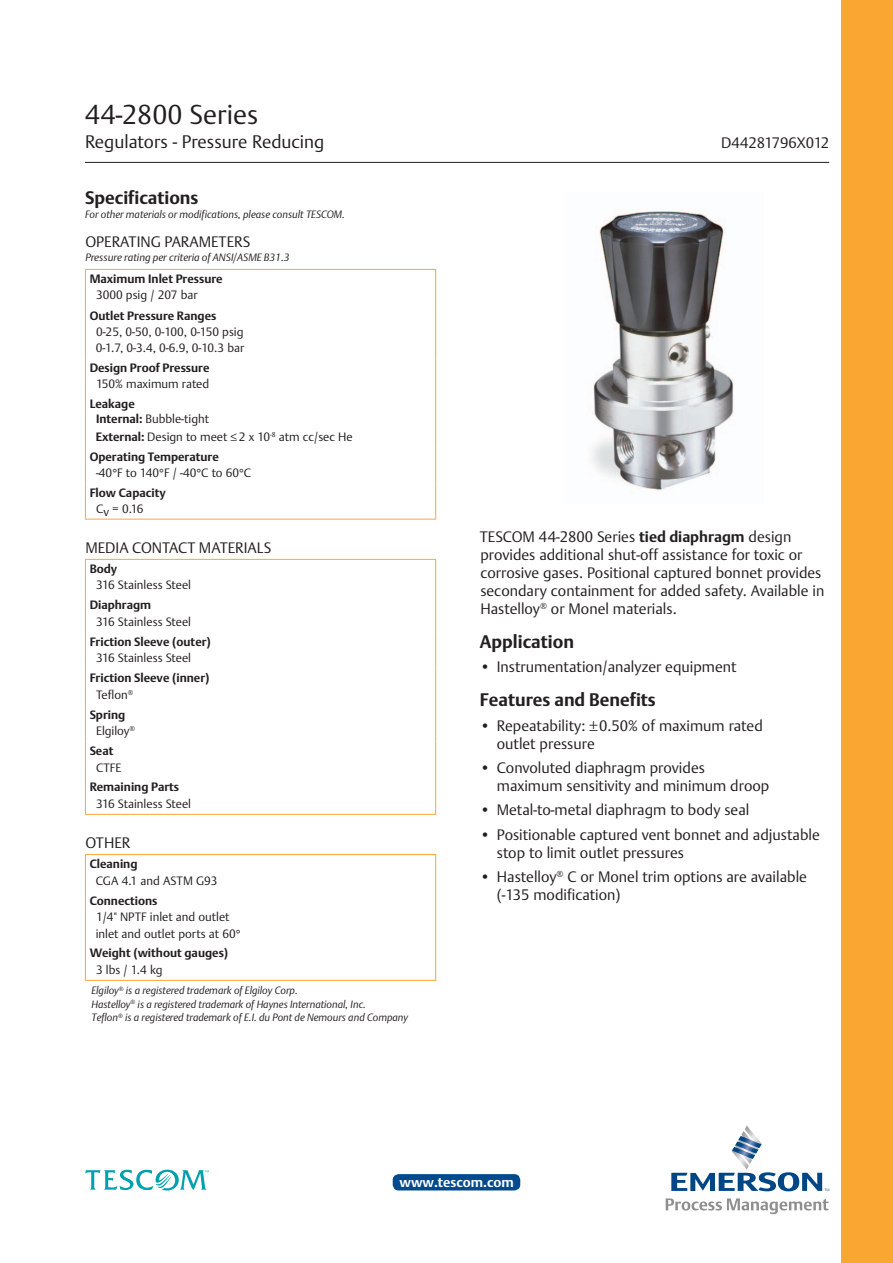
<style>
.page{position:relative;width:893px;height:1263px;background:#fff}
.page>*{position:absolute;margin:0;border:0;box-sizing:border-box;transform-origin:0 0}
.t1{font:300 27px "DTL Argo T";color:#231f20}
.t2{font:700 18px "DTL Argo T";color:#231f20}
.t3{font:300 18px "DTL Argo T";color:#231f20}
.t4{font:300 15px/18px "DTL Argo T";color:#231f20}
.t5{font:700 13.5px "DTL Argo T";color:#fff}
.t6{font:300 12px/16.5px "DTL Argo T";color:#231f20}
.t7{font:700 12px "DTL Argo T";color:#231f20}
.t8{font:italic 10.5px/13.5px "DTL Argo T Light";color:#231f20}
.s1{font-weight:700}
</style>
<div class="page">
<div style="left:842px;top:0;width:51px;height:1263px;background:#faa633"></div>
<hr style="left:85px;top:162px;width:744px;height:1px;background:#231f20">
<hr style="left:85px;top:269px;width:351px;height:1px;background:#faa633">
<hr style="left:85px;top:270px;width:1px;height:36px;background:#faa633">
<hr style="left:435px;top:270px;width:1px;height:36px;background:#faa633">
<hr style="left:85px;top:306px;width:1px;height:52px;background:#faa633">
<hr style="left:435px;top:306px;width:1px;height:52px;background:#faa633">
<hr style="left:85px;top:358px;width:1px;height:36px;background:#faa633">
<hr style="left:435px;top:358px;width:1px;height:36px;background:#faa633">
<hr style="left:85px;top:394px;width:1px;height:54px;background:#faa633">
<hr style="left:435px;top:394px;width:1px;height:54px;background:#faa633">
<hr style="left:85px;top:448px;width:1px;height:35px;background:#faa633">
<hr style="left:435px;top:448px;width:1px;height:35px;background:#faa633">
<hr style="left:85px;top:483px;width:1px;height:36px;background:#faa633">
<hr style="left:435px;top:483px;width:1px;height:36px;background:#faa633">
<hr style="left:85px;top:519px;width:351px;height:1px;background:#faa633">
<hr style="left:85px;top:559px;width:351px;height:1px;background:#faa633">
<hr style="left:85px;top:560px;width:1px;height:36px;background:#faa633">
<hr style="left:435px;top:560px;width:1px;height:36px;background:#faa633">
<hr style="left:85px;top:596px;width:1px;height:36px;background:#faa633">
<hr style="left:435px;top:596px;width:1px;height:36px;background:#faa633">
<hr style="left:85px;top:632px;width:1px;height:37px;background:#faa633">
<hr style="left:435px;top:632px;width:1px;height:37px;background:#faa633">
<hr style="left:85px;top:669px;width:1px;height:36px;background:#faa633">
<hr style="left:435px;top:669px;width:1px;height:36px;background:#faa633">
<hr style="left:85px;top:705px;width:1px;height:36px;background:#faa633">
<hr style="left:435px;top:705px;width:1px;height:36px;background:#faa633">
<hr style="left:85px;top:741px;width:1px;height:37px;background:#faa633">
<hr style="left:435px;top:741px;width:1px;height:37px;background:#faa633">
<hr style="left:85px;top:778px;width:1px;height:36px;background:#faa633">
<hr style="left:435px;top:778px;width:1px;height:36px;background:#faa633">
<hr style="left:85px;top:814px;width:351px;height:1px;background:#faa633">
<hr style="left:85px;top:854px;width:351px;height:1px;background:#faa633">
<hr style="left:85px;top:855px;width:1px;height:36px;background:#faa633">
<hr style="left:435px;top:855px;width:1px;height:36px;background:#faa633">
<hr style="left:85px;top:891px;width:1px;height:53px;background:#faa633">
<hr style="left:435px;top:891px;width:1px;height:53px;background:#faa633">
<hr style="left:85px;top:944px;width:1px;height:36px;background:#faa633">
<hr style="left:435px;top:944px;width:1px;height:36px;background:#faa633">
<hr style="left:85px;top:980px;width:351px;height:1px;background:#faa633">
<img style="left:591px;top:211px;width:143px;height:280px">
<svg style="left:671px;top:1125px;width:158px;height:66px"></svg>
<svg style="left:666px;top:1198px;width:162px;height:16px"></svg>
<svg style="left:85px;top:1170px;width:124px;height:20px"></svg>
<div style="left:393px;top:1174px;width:127px;height:16px;background:#004a8d;border-radius:6px"></div>
<p class="t1" style="left:85px;top:98px;width:175px">44-2800 Series</p>
<p class="t3" style="left:85px;top:131px;width:241px">Regulators - Pressure Reducing</p>
<p class="t4" style="left:721px;top:133px;width:109px">D44281796X012</p>
<p class="t2" style="left:85px;top:187px;width:115px">Specifications</p>
<p class="t8" style="left:85px;top:207px;width:261px">For other materials or modifications, please consult TESCOM.</p>
<p class="t4" style="left:85px;top:233px;width:166px">OPERATING PARAMETERS</p>
<p class="t8" style="left:85px;top:250px;width:206px">Pressure rating per criteria of ANSI/ASME B31.3</p>
<p class="t7" style="left:90px;top:272px;width:135px">Maximum Inlet Pressure</p>
<p class="t6" style="left:96px;top:287px;width:103px">3000 psig / 207 bar</p>
<p class="t7" style="left:90px;top:308px;width:128px">Outlet Pressure Ranges</p>
<p class="t6" style="left:96px;top:324px;width:150px;line-height:15.8px">0-25, 0-50, 0-100, 0-150 psig<br>0-1.7, 0-3.4, 0-6.9, 0-10.3 bar</p>
<p class="t7" style="left:90px;top:361px;width:121px">Design Proof Pressure</p>
<p class="t6" style="left:96px;top:375px;width:115px">150% maximum rated</p>
<p class="t7" style="left:90px;top:396px;width:47px">Leakage</p>
<p class="t6" style="left:96px;top:410px;width:259px;line-height:18px"><span class="s1">Internal:</span> Bubble-tight<br><span class="s1">External:</span> Design to meet ≤ 2 x 10<sup>-8</sup> atm cc/sec He</p>
<p class="t7" style="left:90px;top:450px;width:131px">Operating Temperature</p>
<p class="t6" style="left:96px;top:464px;width:157px">-40°F to 140°F / -40°C to 60°C</p>
<p class="t7" style="left:90px;top:486px;width:78px">Flow Capacity</p>
<p class="t6" style="left:96px;top:500px;width:49px">Cv = 0.16</p>
<p class="t4" style="left:85px;top:538px;width:187px">MEDIA CONTACT MATERIALS</p>
<p class="t7" style="left:90px;top:561px;width:29px">Body</p>
<p class="t6" style="left:96px;top:577px;width:97px">316 Stainless Steel</p>
<p class="t7" style="left:90px;top:598px;width:63px">Diaphragm</p>
<p class="t6" style="left:96px;top:613px;width:97px">316 Stainless Steel</p>
<p class="t7" style="left:90px;top:634px;width:123px">Friction Sleeve (outer)</p>
<p class="t6" style="left:96px;top:650px;width:97px">316 Stainless Steel</p>
<p class="t7" style="left:90px;top:671px;width:121px">Friction Sleeve (inner)</p>
<p class="t6" style="left:96px;top:686px;width:39px">Teflon<sup>®</sup></p>
<p class="t7" style="left:90px;top:707px;width:37px">Spring</p>
<p class="t6" style="left:96px;top:722px;width:41px">Elgiloy<sup>®</sup></p>
<p class="t7" style="left:90px;top:744px;width:25px">Seat</p>
<p class="t6" style="left:96px;top:759px;width:27px">CTFE</p>
<p class="t7" style="left:90px;top:780px;width:91px">Remaining Parts</p>
<p class="t6" style="left:96px;top:795px;width:97px">316 Stainless Steel</p>
<p class="t4" style="left:85px;top:834px;width:47px">OTHER</p>
<p class="t6" style="left:96px;top:855px;width:123px;text-indent:-6px"><span class="s1">Cleaning<br></span>CGA 4.1 and ASTM G93</p>
<p class="t7" style="left:90px;top:893px;width:69px">Connections</p>
<p class="t6" style="left:96px;top:908px;width:146px">1/4" NPTF inlet and outlet inlet and outlet ports at 60°</p>
<p class="t7" style="left:90px;top:946px;width:140px">Weight (without gauges)</p>
<p class="t6" style="left:96px;top:961px;width:68px">3 lbs / 1.4 kg</p>
<p class="t8" style="left:91px;top:984px;width:318px">Elgiloy<sup>®</sup> is a registered trademark of Elgiloy Corp.<br>Hastelloy<sup>®</sup> is a registered trademark of Haynes International, Inc.<br>Teflon<sup>®</sup> is a registered trademark of E.I. du Pont de Nemours and Company</p>
<p class="t4" style="left:480px;top:528px;width:346px">TESCOM 44-2800 Series <span class="s1">tied diaphragm</span> design provides additional shut-off assistance for toxic or corrosive gases. Positional captured bonnet provides secondary containment for added safety. Available in Hastelloy<sup>®</sup> or Monel materials.</p>
<p class="t2" style="left:480px;top:631px;width:96px">Application</p>
<p class="t4" style="left:480px;top:658px;width:258px">• Instrumentation/analyzer equipment</p>
<p class="t2" style="left:480px;top:689px;width:178px">Features and Benefits</p>
<p class="t4" style="left:497px;top:716px;width:268px;text-indent:-17px">• Repeatability: ±0.50% of maximum rated outlet pressure</p>
<p class="t4" style="left:497px;top:758px;width:274px;text-indent:-17px">• Convoluted diaphragm provides maximum sensitivity and minimum droop</p>
<p class="t4" style="left:480px;top:801px;width:271px">• Metal-to-metal diaphragm to body seal</p>
<p class="t4" style="left:497px;top:825px;width:325px;text-indent:-17px">• Positionable captured vent bonnet and adjustable stop to limit outlet pressures</p>
<p class="t4" style="left:497px;top:868px;width:312px;text-indent:-17px">• Hastelloy<sup>®</sup> C or Monel trim options are available (-135 modification)</p>
<p class="t5" style="left:400px;top:1174px;width:116px">www.tescom.com</p>
</div>
